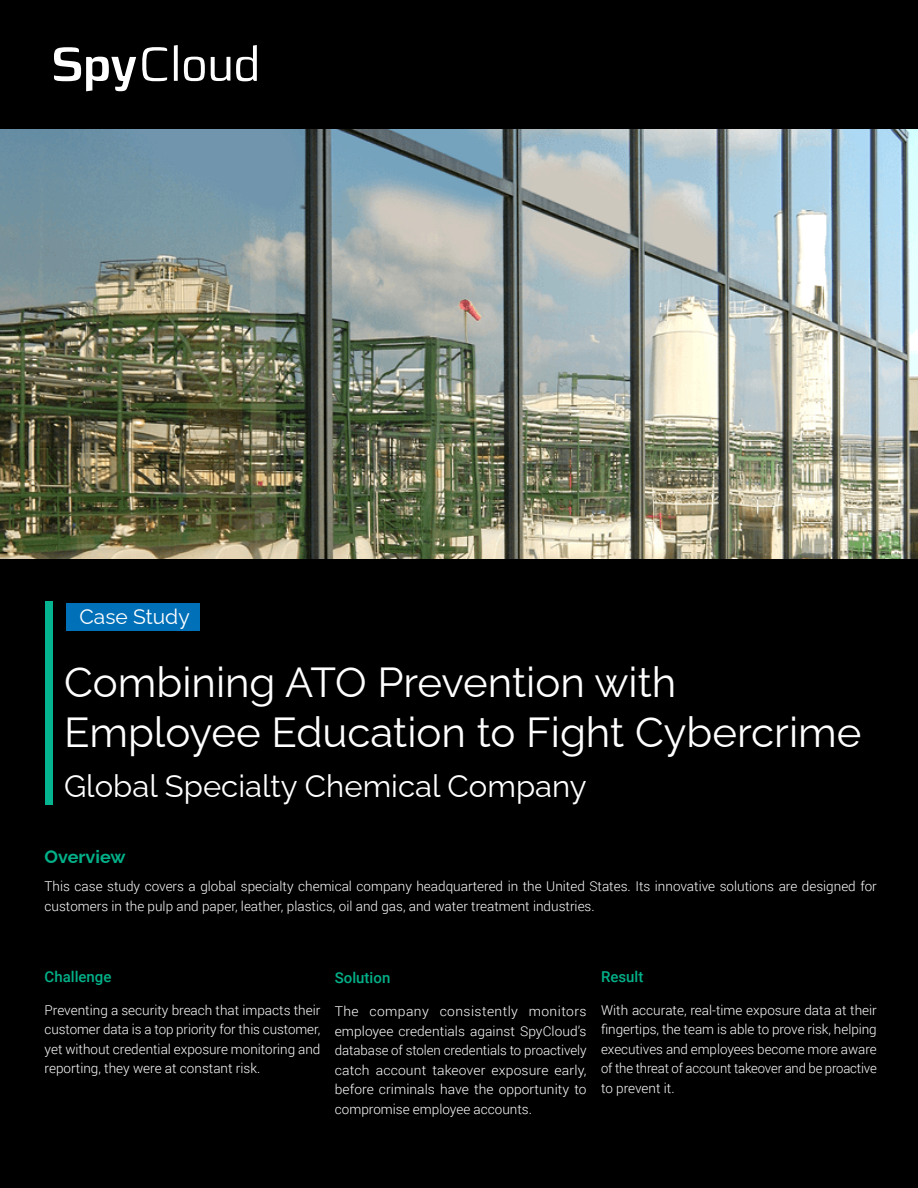
<style>
.page{position:relative;width:918px;height:1188px;background:#fff}
.page>*{position:absolute;margin:0;border:0;box-sizing:border-box;transform-origin:0 0}
.t1{font:42px/50.4px "Raleway";color:#fff}
.t2{font:31.05px "Raleway";color:#fff}
.t3{font:21px "Raleway";color:#fff}
.t4{font:700 18px "Raleway";color:#00b189}
.t5{font:500 15px "Roboto";color:#00b189}
.t6{font:300 13.5px/19.5px "Roboto";color:#fff;text-align:justify}
</style>
<div class="page">
<img style="left:0;top:129px;width:918px;height:431px">
<div style="left:0;top:560px;width:918px;height:628px;background:#000"></div>
<div style="left:0;top:0;width:918px;height:129px;background:#000"></div>
<div style="left:45px;top:602px;width:7px;height:203px;background:#05b591"></div>
<div style="left:67px;top:603px;width:133px;height:27px;background:#0070b9"></div>
<svg style="left:54px;top:47px;width:82px;height:44px"></svg>
<svg style="left:142px;top:47px;width:25px;height:34px"></svg>
<svg style="left:174px;top:45px;width:4px;height:36px"></svg>
<svg style="left:184px;top:57px;width:21px;height:24px"></svg>
<svg style="left:211px;top:57px;width:19px;height:24px"></svg>
<svg style="left:236px;top:45px;width:21px;height:36px"></svg>
<h3 class="t3" style="left:80px;top:600px;width:112px">Case Study</h3>
<h1 class="t1" style="left:64px;top:652px;width:799px">Combining ATO Prevention with<br>Employee Education to Fight Cybercrime</h1>
<h2 class="t2" style="left:64px;top:761px;width:524px">Global Specialty Chemical Company</h2>
<h3 class="t4" style="left:45px;top:842px;width:83px">Overview</h3>
<p class="t6" style="left:45px;top:876px;width:834px">This case study covers a global specialty chemical company headquartered in the United States. Its innovative solutions are designed for customers in the pulp and paper, leather, plastics, oil and gas, and water treatment industries.</p>
<p class="t5" style="left:45px;top:966px;width:68px">Challenge</p>
<p class="t6" style="left:45px;top:1000px;width:277px">Preventing a security breach that impacts their customer data is a top priority for this customer, yet without credential exposure monitoring and reporting, they were at constant risk.</p>
<p class="t5" style="left:335px;top:967px;width:57px">Solution</p>
<p class="t6" style="left:335px;top:1001px;width:253px">The company consistently monitors employee credentials against SpyCloud’s database of stolen credentials to proactively catch account takeover exposure early, before criminals have the opportunity to compromise employee accounts.</p>
<p class="t5" style="left:601px;top:966px;width:44px">Result</p>
<p class="t6" style="left:601px;top:1000px;width:277px">With accurate, real-time exposure data at their fingertips, the team is able to prove risk, helping executives and employees become more aware of the threat of account takeover and be proactive to prevent it.</p>
</div>
